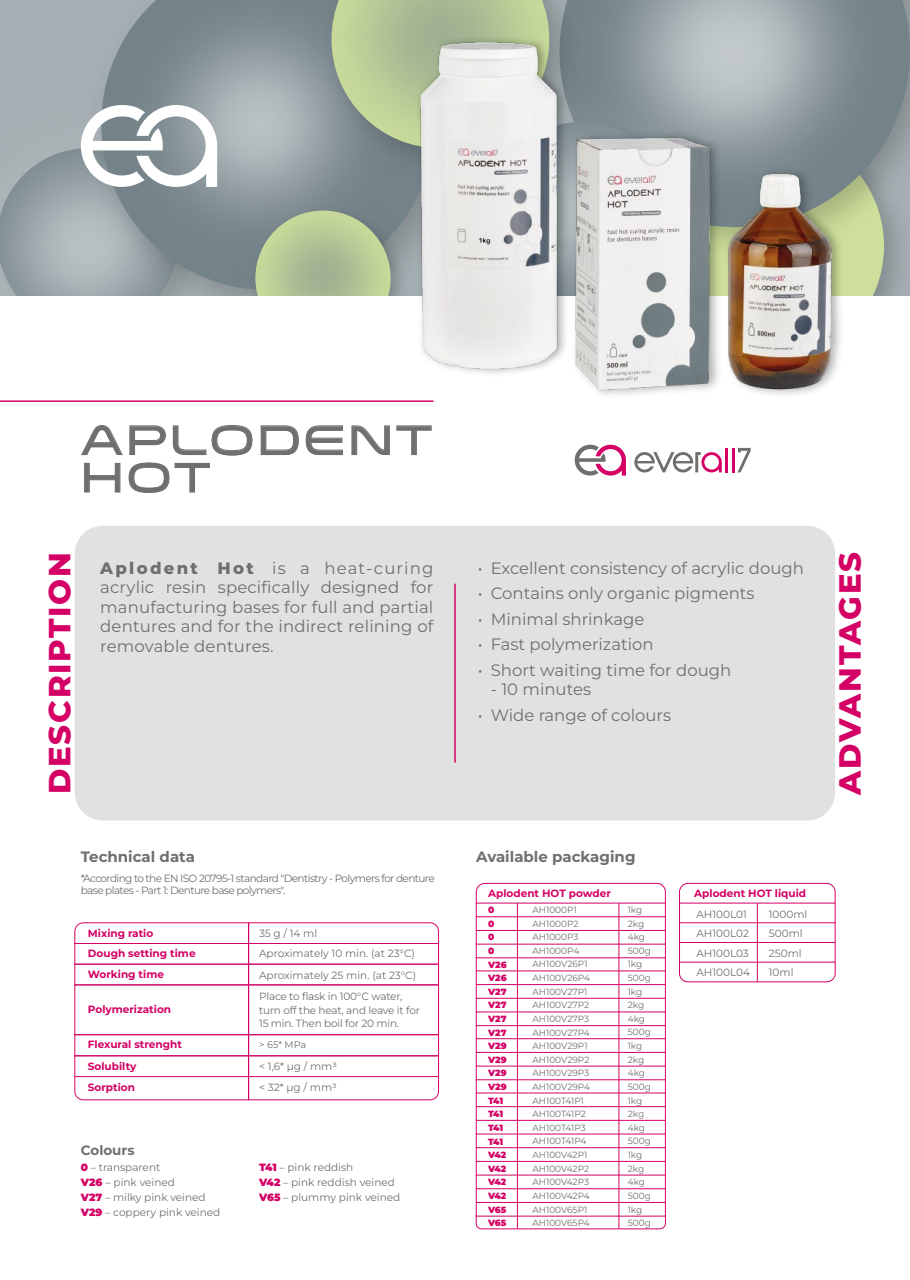
<style>
.page{position:relative;width:910px;height:1280px;background:#fff}
.page>*{position:absolute;margin:0;border:0;box-sizing:border-box;transform-origin:0 0}
.t1{font:42px/37.5px "Venera 700";letter-spacing:.07em;color:#706f6f}
.t2{font:800 30.75px "Montserrat";letter-spacing:.06em;color:#d40065}
.t3{font:16.5px/19.5px "Montserrat";color:#706f6f;text-align:justify}
.t4{font:700 15px "Montserrat";color:#706f6f}
.t5{font:700 13.5px "Montserrat";color:#706f6f}
.t6{font:10.5px/19.5px "Montserrat";letter-spacing:-.01em;color:#706f6f}
.t7{font:700 10.5px/20.4px "Montserrat";color:#d40065}
.t8{font:10.5px/12px "Montserrat";letter-spacing:-.055em;color:#706f6f}
.t9{font:9.6px "Montserrat";color:#706f6f}
.t10{font:9px/13.6px "Montserrat";color:#706f6f}
.t11{font:900 9px/13.6px "Montserrat";color:#d40065}
.s1{font-weight:800}
.s2{font-weight:900;color:#d40065}
</style>
<div class="page">
<div style="left:75px;top:526px;width:760px;height:294px;background:#e1e1e1;border-radius:28px"></div>
<svg style="left:81px;top:425px;width:85px;height:30px"></svg>
<svg style="left:172px;top:425px;width:81px;height:31px"></svg>
<svg style="left:260px;top:425px;width:39px;height:30px"></svg>
<svg style="left:305px;top:425px;width:38px;height:30px"></svg>
<svg style="left:351px;top:425px;width:39px;height:30px"></svg>
<svg style="left:396px;top:425px;width:36px;height:30px"></svg>
<svg style="left:84px;top:462px;width:37px;height:31px"></svg>
<svg style="left:128px;top:462px;width:82px;height:31px"></svg>
<svg style="left:575px;top:445px;width:51px;height:31px"></svg>
<hr style="left:725px;top:448px;width:3px;height:24px;background:#d40065">
<hr style="left:731px;top:448px;width:3px;height:24px;background:#d40065">
<svg style="left:737px;top:448px;width:14px;height:24px"></svg>
<svg style="left:634px;top:452px;width:88px;height:20px"></svg>
<hr style="left:0;top:400px;width:433px;height:2px;background:#d40065">
<svg style="left:0;top:0;width:910px;height:296px;background:#a3acb0"></svg>
<svg style="left:102px;top:40px;width:118px;height:250px"></svg>
<svg style="left:884px;top:0;width:26px;height:227px;background:#8d989c"></svg>
<img style="left:124px;top:0;width:131px;height:272px">
<img style="left:884px;top:0;width:17px;height:223px">
<svg style="left:255px;top:0;width:629px;height:296px;background:#9ba8a0"></svg>
<img style="left:220px;top:174px;width:182px;height:122px">
<svg style="left:74px;top:922px;width:365px;height:22px"></svg>
<div style="left:75px;top:943px;width:174px;height:21px;border:1px solid #d40065"></div>
<div style="left:248px;top:943px;width:191px;height:21px;border:1px solid #d40065"></div>
<div style="left:75px;top:964px;width:174px;height:21px;border:1px solid #d40065"></div>
<div style="left:248px;top:964px;width:191px;height:21px;border:1px solid #d40065"></div>
<div style="left:75px;top:984px;width:174px;height:51px;border:1px solid #d40065"></div>
<div style="left:248px;top:984px;width:191px;height:51px;border:1px solid #d40065"></div>
<div style="left:75px;top:1034px;width:174px;height:22px;border:1px solid #d40065"></div>
<div style="left:248px;top:1034px;width:191px;height:22px;border:1px solid #d40065"></div>
<div style="left:75px;top:1055px;width:174px;height:24px;border:1px solid #d40065"></div>
<div style="left:248px;top:1055px;width:191px;height:24px;border:1px solid #d40065"></div>
<svg style="left:74px;top:1078px;width:365px;height:22px"></svg>
<hr style="left:75px;top:1076px;width:174px;height:1px;background:#d40065">
<hr style="left:249px;top:1076px;width:190px;height:1px;background:#d40065">
<svg style="left:476px;top:883px;width:190px;height:20px"></svg>
<svg style="left:476px;top:1216px;width:190px;height:13px"></svg>
<div style="left:476px;top:930px;width:190px;height:14px;border:1px solid #d40065"></div>
<div style="left:476px;top:984px;width:190px;height:14px;border:1px solid #d40065"></div>
<div style="left:476px;top:998px;width:190px;height:14px;border:1px solid #d40065"></div>
<div style="left:476px;top:1025px;width:190px;height:14px;border:1px solid #d40065"></div>
<div style="left:476px;top:1038px;width:190px;height:15px;border:1px solid #d40065"></div>
<div style="left:476px;top:1052px;width:190px;height:14px;border:1px solid #d40065"></div>
<div style="left:476px;top:1106px;width:190px;height:15px;border:1px solid #d40065"></div>
<div style="left:476px;top:1120px;width:190px;height:14px;border:1px solid #d40065"></div>
<div style="left:476px;top:1147px;width:190px;height:15px;border:1px solid #d40065"></div>
<div style="left:476px;top:1161px;width:190px;height:14px;border:1px solid #d40065"></div>
<div style="left:476px;top:1202px;width:190px;height:14px;border:1px solid #d40065"></div>
<hr style="left:517px;top:903px;width:1px;height:326px;background:#d40065">
<hr style="left:619px;top:903px;width:1px;height:326px;background:#d40065">
<svg style="left:679px;top:883px;width:157px;height:21px"></svg>
<svg style="left:679px;top:961px;width:157px;height:21px"></svg>
<div style="left:679px;top:942px;width:156px;height:20px;border:1px solid #d40065"></div>
<svg style="left:0;top:105px;width:217px;height:191px;background:#a0aaae"></svg>
<hr style="left:454px;top:584px;width:2px;height:179px;background:#d40065">
<hr style="left:757px;top:903px;width:1px;height:79px;background:#d40065">
<img style="left:402px;top:27px;width:173px;height:347px">
<img style="left:558px;top:113px;width:295px;height:282px">
<h1 class="t1" style="left:81px;top:422px;width:353px">APLODENT<br>HOT</h1>
<h2 class="t2" style="left:39px;top:794px;width:244px;rotate:-90deg">DESCRIPTION</h2>
<h2 class="t2" style="left:830px;top:794px;width:244px;rotate:-90deg">ADVANTAGES</h2>
<h3 class="t3" style="left:100px;top:558px;width:335px"><span class="s1">Aplodent Hot</span> is a heat-curing acrylic resin specifically designed for manufacturing bases for full and partial dentures and for the indirect relining of removable dentures.</h3>
<h3 class="t3" style="left:478px;top:558px;width:327px">• Excellent consistency of acrylic dough</h3>
<h3 class="t3" style="left:478px;top:583px;width:278px">• Contains only organic pigments</h3>
<h3 class="t3" style="left:478px;top:609px;width:168px">• Minimal shrinkage</h3>
<h3 class="t3" style="left:478px;top:634px;width:177px">• Fast polymerization</h3>
<h3 class="t3" style="left:478px;top:660px;width:255px">• Short waiting time for dough</h3>
<h3 class="t3" style="left:491px;top:679px;width:102px">- 10 minutes</h3>
<h3 class="t3" style="left:478px;top:705px;width:195px">• Wide range of colours</h3>
<h3 class="t4" style="left:81px;top:847px;width:116px">Technical data</h3>
<p class="t8" style="left:81px;top:872px;width:355px">*According to the EN ISO 20795-1 standard "Dentistry - Polymers for denture base plates - Part 1: Denture base polymers".</p>
<p class="t7" style="left:88px;top:923px;width:109px">Mixing ratio<br>Dough setting time<br>Working time</p>
<p class="t7" style="left:88px;top:998px;width:85px">Polymerization</p>
<p class="t7" style="left:88px;top:1033px;width:96px;line-height:21.8px">Flexural strenght<br>Solubilty</p>
<p class="t6" style="left:259px;top:923px;width:157px;line-height:20.2px">35 g / 14 ml<br>Aproximately 10 min. (at 23°C)</p>
<p class="t6" style="left:259px;top:964px;width:159px;line-height:21.6px">Aproximately 25 min. (at 23°C)<br>Place to flask in 100°C water,</p>
<p class="t6" style="left:259px;top:1003px;width:162px;line-height:13.5px">turn off the heat, and leave it for<br>15 min. Then boil for 20 min.</p>
<p class="t9" style="left:259px;top:1038px;width:49px">&gt; 65* MPa</p>
<p class="t6" style="left:259px;top:1056px;width:79px">&lt; 1,6* μg / mm3</p>
<p class="t7" style="left:88px;top:1076px;width:49px">Sorption</p>
<p class="t6" style="left:259px;top:1077px;width:79px">&lt; 32* μg / mm3</p>
<p class="t5" style="left:81px;top:1141px;width:55px">Colours</p>
<p class="t6" style="left:81px;top:1160px;width:141px;line-height:15px"><span class="s2">0</span> – transparent<br><span class="s2">V26</span> – pink veined<br><span class="s2">V27</span> – milky pink veined<br><span class="s2">V29</span> – coppery pink veined</p>
<p class="t6" style="left:259px;top:1160px;width:143px;line-height:15px"><span class="s2">T41</span> – pink reddish<br><span class="s2">V42</span> – pink reddish veined<br><span class="s2">V65</span> – plummy pink veined</p>
<h3 class="t4" style="left:476px;top:847px;width:161px">Available packaging</h3>
<p class="t7" style="left:488px;top:882px;width:124px">Aplodent HOT powder</p>
<p class="t11" style="left:488px;top:903px;width:20px">0<br>0<br>0<br>0<br>V26<br>V26<br>V27<br>V27<br>V27<br>V27<br>V29<br>V29<br>V29<br>V29<br>T41<br>T41<br>T41<br>T41<br>V42<br>V42<br>V42<br>V42<br>V65<br>V65</p>
<p class="t10" style="left:532px;top:903px;width:59px">AH1000P1<br>AH1000P2<br>AH1000P3<br>AH1000P4<br>AH100V26P1<br>AH100V26P4<br>AH100V27P1<br>AH100V27P2<br>AH100V27P3<br>AH100V27P4<br>AH100V29P1<br>AH100V29P2<br>AH100V29P3<br>AH100V29P4<br>AH100T41P1<br>AH100T41P2<br>AH100T41P3<br>AH100T41P4<br>AH100V42P1<br>AH100V42P2<br>AH100V42P3<br>AH100V42P4<br>AH100V65P1<br>AH100V65P4</p>
<p class="t10" style="left:628px;top:903px;width:25px">1kg<br>2kg<br>4kg<br>500g<br>1kg<br>500g<br>1kg<br>2kg<br>4kg<br>500g<br>1kg<br>2kg<br>4kg<br>500g<br>1kg<br>2kg<br>4kg<br>500g<br>1kg<br>2kg<br>4kg<br>500g<br>1kg<br>500g</p>
<p class="t7" style="left:694px;top:882px;width:113px">Aplodent HOT liquid</p>
<p class="t6" style="left:696px;top:904px;width:55px">AH100L01<br>AH100L02<br>AH100L03<br>AH100L04</p>
<p class="t6" style="left:769px;top:904px;width:40px">1000ml<br>500ml<br>250ml<br>10ml</p>
</div>
